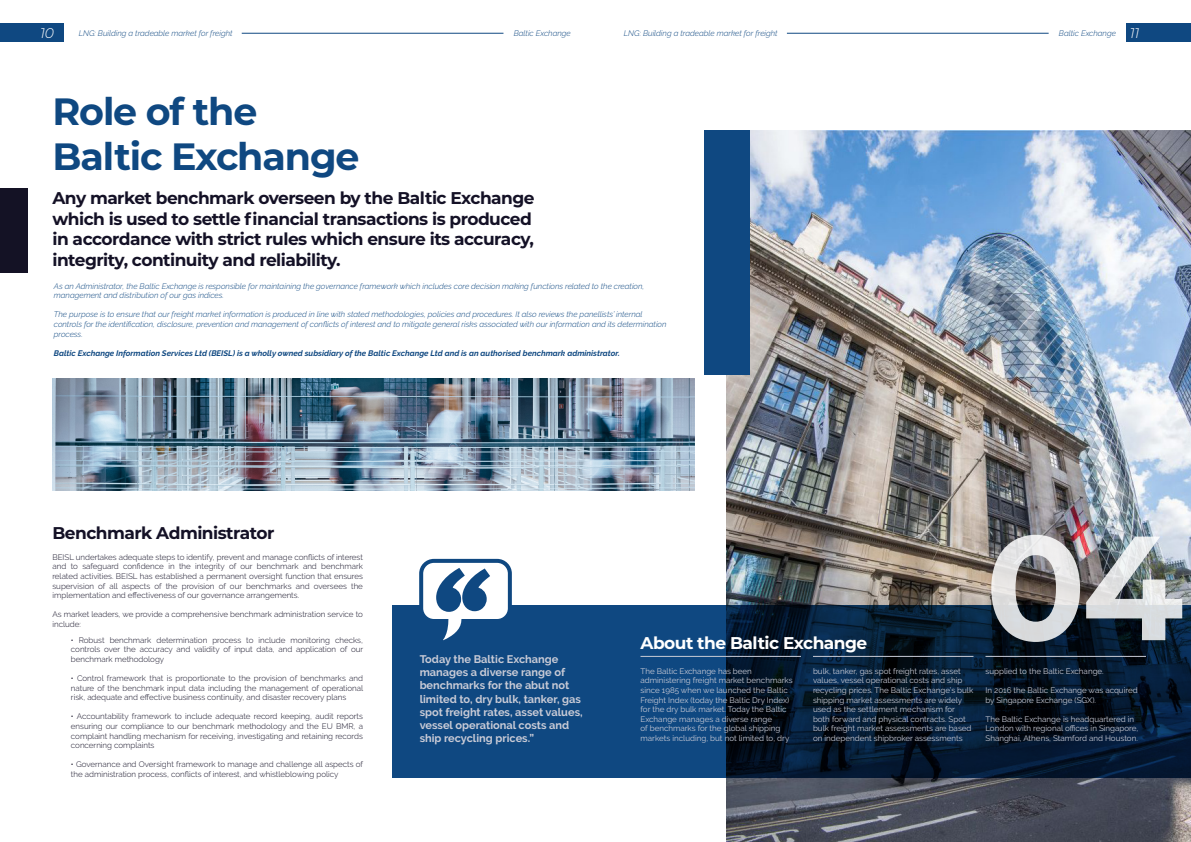
<style>
.page{position:relative;width:1191px;height:842px;background:#fff}
.page>*{position:absolute;margin:0;border:0;box-sizing:border-box;transform-origin:0 0}
.t1{font:700 148px "Montserrat";color:#fff}
.t2{font:700 38px/45.6px "Montserrat";letter-spacing:-.03em;color:#0f4881}
.t3{font:700 17px/20.4px "Montserrat";letter-spacing:-.03em;color:#141126}
.t4{font:700 17px "Montserrat";letter-spacing:-.03em;color:#fff}
.t5{font:italic 300 14px "Montserrat";color:#fff}
.t6{font:700 11px/13.2px "Raleway";color:#c9cbd6}
.t7{font:300 8px/9.6px "Raleway";color:#141126;text-align:justify}
.t8{font:8px/9.6px "Raleway";color:#c9cbd6}
.t9{font:italic 300 8px/9.6px "Raleway";color:#0f4881}
.t10{font:italic 700 8px "Raleway";color:#0f4881}
.s1{font-family:"Montserrat";font-size:14px;color:#fff}
</style>
<div class="page">
<img style="left:726px;top:130px;width:465px;height:712px">
<svg style="left:393px;top:606px;width:798px;height:172px;background:#082a4e"></svg>
<div style="left:704px;top:130px;width:45px;height:245px;background:#0f4881"></div>
<div style="left:0;top:188px;width:28px;height:84px;background:#141225"></div>
<hr style="left:640px;top:656px;width:161px;height:1px;background:#c9cbd6">
<hr style="left:813px;top:656px;width:160px;height:1px;background:#c9cbd6">
<hr style="left:985px;top:656px;width:161px;height:1px;background:#c9cbd6">
<svg style="left:417px;top:558px;width:97px;height:95px"></svg>
<img style="left:52px;top:378px;width:642px;height:112px">
<div style="left:0;top:23px;width:64px;height:19px;background:#0f4881"></div>
<div style="left:1126px;top:23px;width:65px;height:19px;background:#0f4881"></div>
<hr style="left:787px;top:33px;width:261px;height:1px;background:#0f4881">
<hr style="left:242px;top:33px;width:261px;height:1px;background:#0f4881">
<h3 class="t5" style="left:40px;top:23px;width:15px">10</h3>
<p class="t9" style="left:79px;top:29px;width:155px">LNG: Building a tradeable market for freight</p>
<p class="t9" style="left:514px;top:28px;width:58px">Baltic Exchange</p>
<p class="t9" style="left:624px;top:29px;width:155px">LNG: Building a tradeable market for freight</p>
<p class="t9" style="left:1059px;top:28px;width:82px">Baltic Exchange <span class="s1">11</span></p>
<h2 class="t2" style="left:52px;top:86px;width:308px">Role of the<br>Baltic Exchange</h2>
<h3 class="t3" style="left:52px;top:187px;width:484px">Any market benchmark overseen by the Baltic Exchange which is used to settle financial transactions is produced in accordance with strict rules which ensure its accuracy, integrity, continuity and reliability.</h3>
<p class="t9" style="left:54px;top:281px;width:592px">As an Administrator, the Baltic Exchange is responsible for maintaining the governance framework which includes core decision making functions related to the creation, management and distribution of our gas indices.</p>
<p class="t9" style="left:54px;top:310px;width:614px">The purpose is to ensure that our freight market information is produced in line with stated methodologies, policies and procedures. It also reviews the panellists’ internal controls for the identification, disclosure, prevention and management of conflicts of interest and to mitigate general risks associated with our information and its determination process.</p>
<p class="t10" style="left:54px;top:348px;width:567px">Baltic Exchange Information Services Ltd (BEISL) is a wholly owned subsidiary of the Baltic Exchange Ltd and is an authorised benchmark administrator.</p>
<h3 class="t3" style="left:52px;top:521px;width:223px">Benchmark Administrator</h3>
<p class="t7" style="left:52px;top:552px;width:312px">BEISL undertakes adequate steps to identify, prevent and manage conflicts of interest and to safeguard confidence in the integrity of our benchmark and benchmark related activities. BEISL has established a permanent oversight function that ensures supervision of all aspects of the provision of our benchmarks and oversees the implementation and effectiveness of our governance arrangements.</p>
<p class="t7" style="left:52px;top:610px;width:312px">As market leaders, we provide a comprehensive benchmark administration service to include:</p>
<p class="t7" style="left:71px;top:635px;width:294px">• Robust benchmark determination process to include monitoring checks, controls over the accuracy and validity of input data, and application of our benchmark methodology</p>
<p class="t7" style="left:71px;top:673px;width:294px">• Control framework that is proportionate to the provision of benchmarks and nature of the benchmark input data including the management of operational risk, adequate and effective business continuity, and disaster recovery plans</p>
<p class="t7" style="left:71px;top:712px;width:293px">• Accountability framework to include adequate record keeping, audit reports ensuring our compliance to our benchmark methodology and the EU BMR, a complaint handling mechanism for receiving, investigating and retaining records concerning complaints</p>
<p class="t7" style="left:71px;top:760px;width:294px">• Governance and Oversight framework to manage and challenge all aspects of the administration process, conflicts of interest, and whistleblowing policy</p>
<h3 class="t6" style="left:420px;top:653px;width:151px">Today the Baltic Exchange manages a diverse range of benchmarks for the abut not</h3>
<h3 class="t6" style="left:420px;top:692px;width:164px">limited to, dry bulk, tanker, gas spot freight rates, asset values, vessel operational costs and ship recycling prices.”</h3>
<h3 class="t4" style="left:640px;top:631px;width:228px">About the Baltic Exchange</h3>
<h1 class="t1" style="left:985px;top:481px;width:200px">04</h1>
<p class="t8" style="left:640px;top:666px;width:154px">The Baltic Exchange has been administering freight market benchmarks since 1985 when we launched the Baltic Freight Index (today the Baltic Dry Index) for the dry bulk market. Today the Baltic Exchange manages a diverse range<br>of benchmarks for the global shipping markets including, but not limited to, dry</p>
<p class="t8" style="left:813px;top:666px;width:162px">bulk, tanker, gas spot freight rates, asset values, vessel operational costs and ship recycling prices. The Baltic Exchange’s bulk shipping market assessments are widely used as the settlement mechanism for both forward and physical contracts. Spot bulk freight market assessments are based on independent shipbroker assessments</p>
<p class="t8" style="left:985px;top:666px;width:120px">supplied to the Baltic Exchange.</p>
<p class="t8" style="left:985px;top:685px;width:154px">In 2016 the Baltic Exchange was acquired by Singapore Exchange (SGX).</p>
<p class="t8" style="left:985px;top:714px;width:154px">The Baltic Exchange is headquartered in<br>London with regional offices in Singapore,<br>Shanghai, Athens, Stamford and Houston.</p>
</div>
